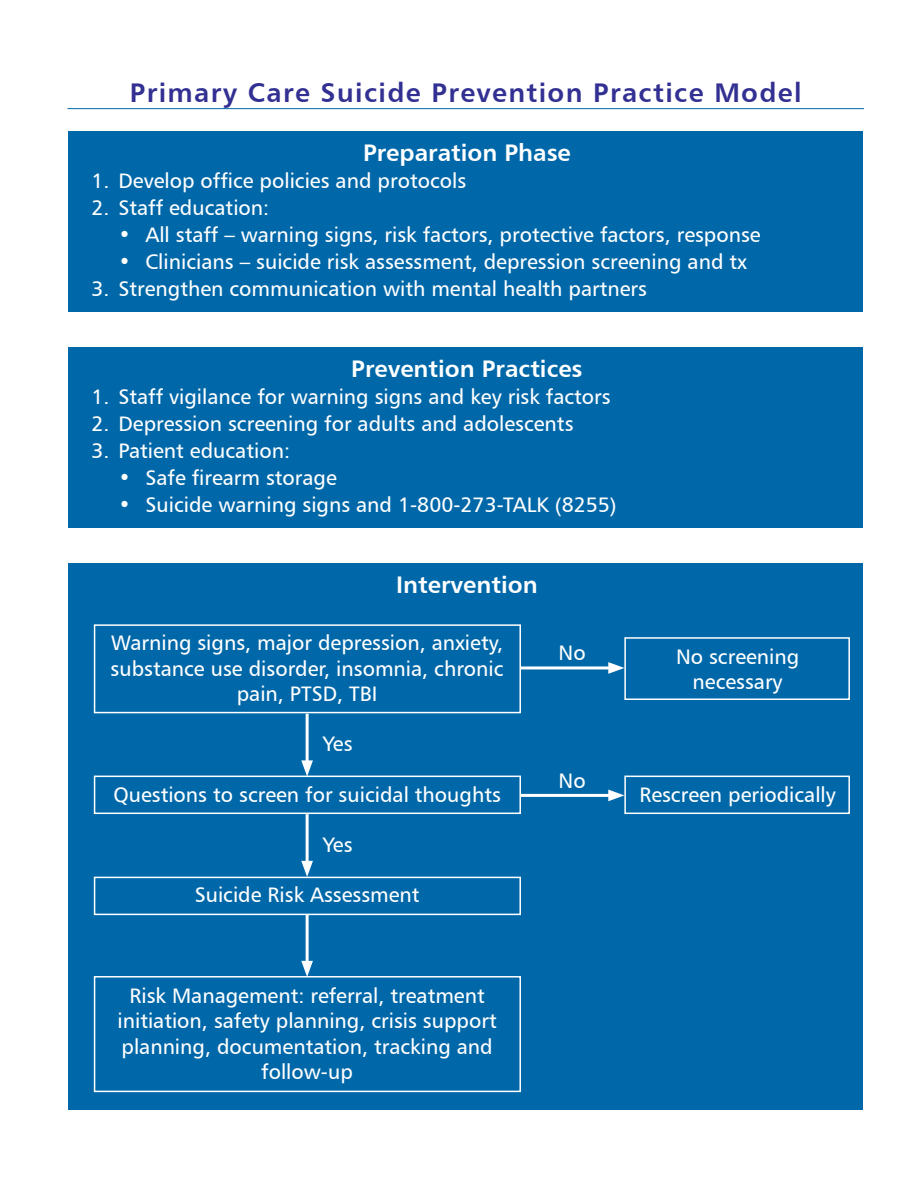
<style>
.page{position:relative;width:918px;height:1188px;background:#fff}
.page>*{position:absolute;margin:0;border:0;box-sizing:border-box;transform-origin:0 0}
.hed1{font:27px "Humanist 777 BT Bold B";letter-spacing:.05em;color:#323092}
.t1{font:24px "Humanist 777 BT Bold B";color:#fff}
.t2{font:21px/25.2px "Humanist 777 BT Roman B";color:#fff;text-align:center}
</style>
<div class="page">
<hr style="left:68px;top:108px;width:796px;height:1px;background:#0068a9">
<div style="left:68px;top:563px;width:795px;height:547px;background:#0068a9"></div>
<div style="left:68px;top:347px;width:795px;height:181px;background:#0068a9"></div>
<div style="left:68px;top:131px;width:795px;height:181px;background:#0068a9"></div>
<div style="left:94px;top:624px;width:427px;height:89px;border:2px solid #fff"></div>
<div style="left:94px;top:776px;width:427px;height:38px;border:2px solid #fff"></div>
<div style="left:94px;top:877px;width:427px;height:38px;border:2px solid #fff"></div>
<div style="left:94px;top:976px;width:427px;height:116px;border:2px solid #fff"></div>
<div style="left:624px;top:776px;width:226px;height:38px;border:2px solid #fff"></div>
<div style="left:624px;top:637px;width:226px;height:63px;border:2px solid #fff"></div>
<hr style="left:521px;top:666px;width:93px;height:3px;background:#fff">
<svg style="left:608px;top:662px;width:16px;height:12px"></svg>
<hr style="left:521px;top:794px;width:93px;height:3px;background:#fff">
<svg style="left:608px;top:790px;width:16px;height:11px"></svg>
<hr style="left:306px;top:714px;width:3px;height:52px;background:#fff">
<svg style="left:301px;top:760px;width:12px;height:16px"></svg>
<hr style="left:306px;top:814px;width:3px;height:53px;background:#fff">
<svg style="left:301px;top:861px;width:12px;height:16px"></svg>
<hr style="left:306px;top:914px;width:3px;height:53px;background:#fff">
<svg style="left:301px;top:961px;width:12px;height:16px"></svg>
<p class="hed1" style="left:130px;top:75px;width:673px">Primary Care Suicide Prevention Practice Model</p>
<p class="t1" style="left:363px;top:138px;width:209px">Preparation Phase</p>
<p class="t2" style="left:92px;top:168px;width:376px">1. Develop office policies and protocols</p>
<p class="t2" style="left:92px;top:195px;width:179px">2. Staff education:</p>
<p class="t2" style="left:119px;top:222px;width:644px">• All staff – warning signs, risk factors, protective factors, response</p>
<p class="t2" style="left:119px;top:249px;width:630px">• Clinicians – suicide risk assessment, depression screening and tx</p>
<p class="t2" style="left:92px;top:276px;width:557px">3. Strengthen communication with mental health partners</p>
<p class="t1" style="left:351px;top:354px;width:233px">Prevention Practices</p>
<p class="t2" style="left:92px;top:384px;width:521px">1. Staff vigilance for warning signs and key risk factors</p>
<p class="t2" style="left:92px;top:411px;width:483px">2. Depression screening for adults and adolescents</p>
<p class="t2" style="left:92px;top:438px;width:200px">3. Patient education:</p>
<p class="t2" style="left:119px;top:465px;width:220px">• Safe firearm storage</p>
<p class="t2" style="left:119px;top:492px;width:500px">• Suicide warning signs and 1-800-273-TALK (8255)</p>
<p class="t1" style="left:396px;top:570px;width:143px">Intervention</p>
<p class="t2" style="left:111px;top:630px;width:394px">Warning signs, major depression, anxiety, substance use disorder, insomnia, chronic pain, PTSD, TBI</p>
<p class="t2" style="left:323px;top:731px;width:31px">Yes</p>
<p class="t2" style="left:113px;top:781px;width:389px">Questions to screen for suicidal thoughts</p>
<p class="t2" style="left:323px;top:832px;width:31px">Yes</p>
<p class="t2" style="left:195px;top:882px;width:226px">Suicide Risk Assessment</p>
<p class="t2" style="left:559px;top:640px;width:29px">No</p>
<p class="t2" style="left:559px;top:767px;width:29px">No</p>
<p class="t2" style="left:118px;top:983px;width:381px">Risk Management: referral, treatment initiation, safety planning, crisis support planning, documentation, tracking and follow-up</p>
<p class="t2" style="left:676px;top:643px;width:125px">No screening necessary</p>
<p class="t2" style="left:639px;top:782px;width:198px">Rescreen periodically</p>
</div>
